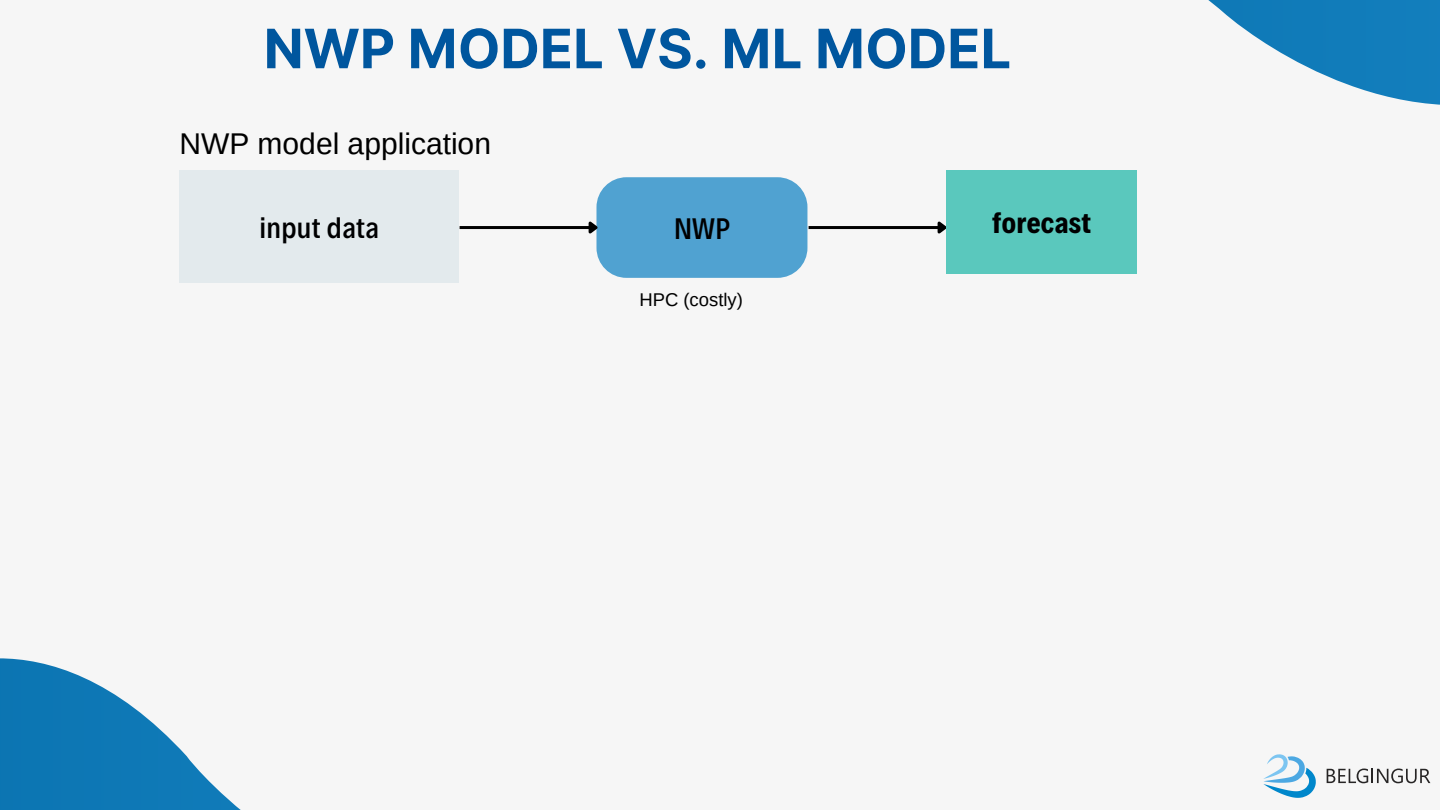
<style>
.page{position:relative;width:1440px;height:810px;background:#f6f6f6}
.page>*{position:absolute;margin:0;border:0;box-sizing:border-box;transform-origin:0 0}
.t1{font:700 54.3px "Inter";color:#00569e}
.t2{font:30px "Arimo";color:#000}
.t3{font:500 30px "Decalotype";letter-spacing:.01em;color:#000001}
.t4{font:700 30px "Decalotype";letter-spacing:.01em;color:#000001}
.t5{font:18.5px "Arimo";color:#000}
</style>
<div class="page">
<svg style="left:0;top:658px;width:241px;height:152px;fill:#0e78b6"></svg>
<svg style="left:1208px;top:0;width:232px;height:105px;fill:#127ebc"></svg>
<svg style="left:1327px;top:769px;width:103px;height:14px"></svg>
<svg style="left:1263px;top:754px;width:53px;height:44px"></svg>
<div style="left:596px;top:177px;width:211px;height:101px;background:#50a2d1;border-radius:30px"></div>
<hr style="left:809px;top:226px;width:129px;height:3px;background:#000">
<svg style="left:935px;top:219px;width:12px;height:19px"></svg>
<hr style="left:460px;top:226px;width:129px;height:3px;background:#000">
<svg style="left:586px;top:219px;width:12px;height:19px"></svg>
<div style="left:179px;top:170px;width:280px;height:112px;background:#e3eaed"></div>
<div style="left:947px;top:170px;width:190px;height:103px;background:#5ac8bd"></div>
<p class="t1" style="left:264px;top:16px;width:749px">NWP MODEL VS. ML MODEL</p>
<h3 class="t2" style="left:179px;top:127px;width:313px">NWP model application</h3>
<h4 class="t3" style="left:260px;top:207px;width:121px">input data</h4>
<h1 class="t3" style="left:674px;top:209px;width:57px">NWP</h1>
<h3 class="t4" style="left:992px;top:203px;width:100px">forecast</h3>
<h2 class="t5" style="left:639px;top:289px;width:105px">HPC (costly)</h2>
</div>
